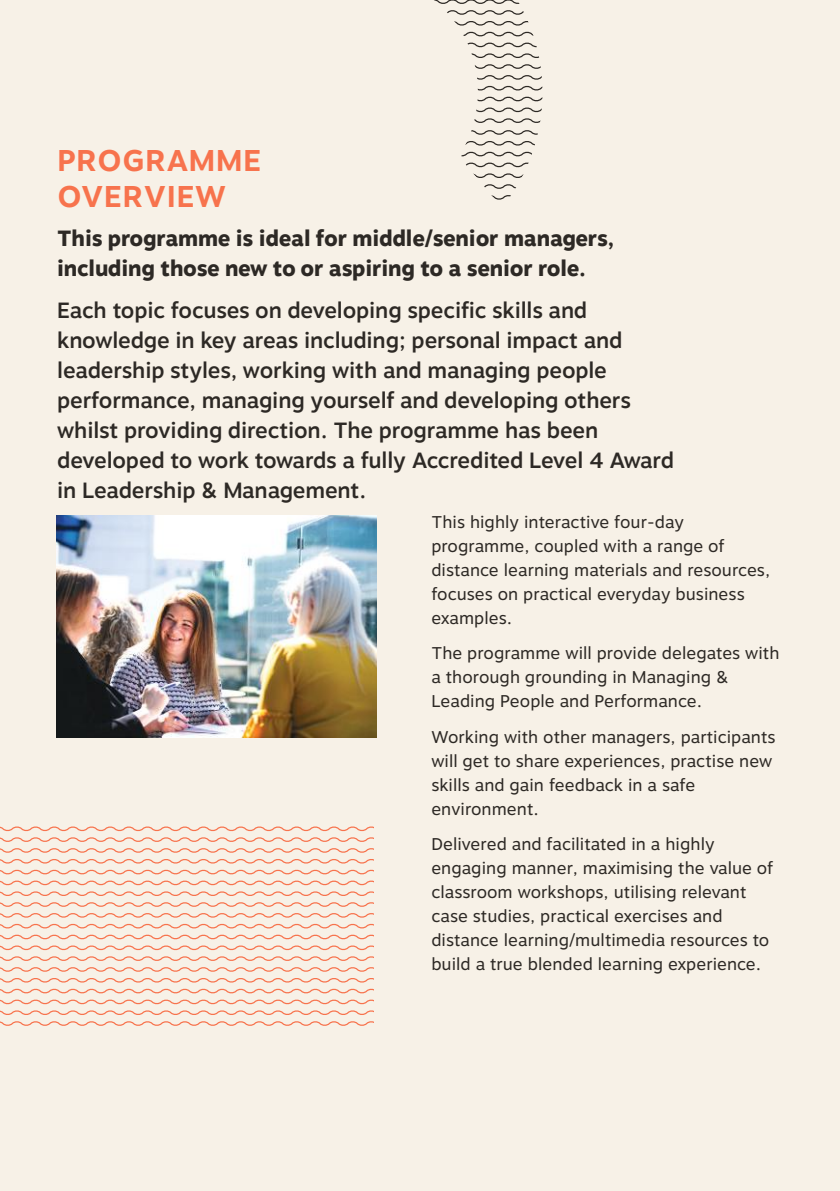
<style>
.page{position:relative;width:840px;height:1191px;background:#fff}
.page>*{position:absolute;margin:0;border:0;box-sizing:border-box;transform-origin:0 0}
.t1{font:700 30px/36px "Motiva Sans";letter-spacing:.03em;color:#f7734d}
.t2{font:500 22px/30px "Motiva Sans";letter-spacing:-.01em;color:#2d2925}
.t3{font:800 22px/30px "Motiva Sans";letter-spacing:-.01em;color:#2d2925}
.t4{font:17px/24px "Motiva Sans";color:#2d2925}
</style>
<div class="page">
<div style="left:0;top:0;width:839px;height:1191px;background:#f7f1e7"></div>
<hr style="left:839px;top:0;width:1px;height:1191px;background:#142854">
<svg style="left:434px;top:0;width:109px;height:200px"></svg>
<svg style="left:0;top:826px;width:373px;height:200px"></svg>
<img style="left:57px;top:515px;width:319px;height:222px">
<h1 class="t1" style="left:57px;top:143px;width:205px">PROGRAMME<br>OVERVIEW</h1>
<p class="t3" style="left:57px;top:224px;width:558px">This programme is ideal for middle/senior managers, including those new to or aspiring to a senior role.</p>
<p class="t2" style="left:57px;top:295px;width:618px">Each topic focuses on developing specific skills and knowledge in key areas including; personal impact and leadership styles, working with and managing people performance, managing yourself and developing others whilst providing direction. The programme has been developed to work towards a fully Accredited Level 4 Award in Leadership &amp; Management.</p>
<p class="t4" style="left:431px;top:510px;width:340px">This highly interactive four-day programme, coupled with a range of distance learning materials and resources, focuses on practical everyday business examples.</p>
<p class="t4" style="left:431px;top:641px;width:349px">The programme will provide delegates with a thorough grounding in Managing &amp;<br>Leading People and Performance.</p>
<p class="t4" style="left:431px;top:725px;width:345px">Working with other managers, participants will get to share experiences, practise new skills and gain feedback in a safe environment.</p>
<p class="t4" style="left:431px;top:832px;width:343px">Delivered and facilitated in a highly engaging manner, maximising the value of classroom workshops, utilising relevant case studies, practical exercises and distance learning/multimedia resources to build a true blended learning experience.</p>
</div>
